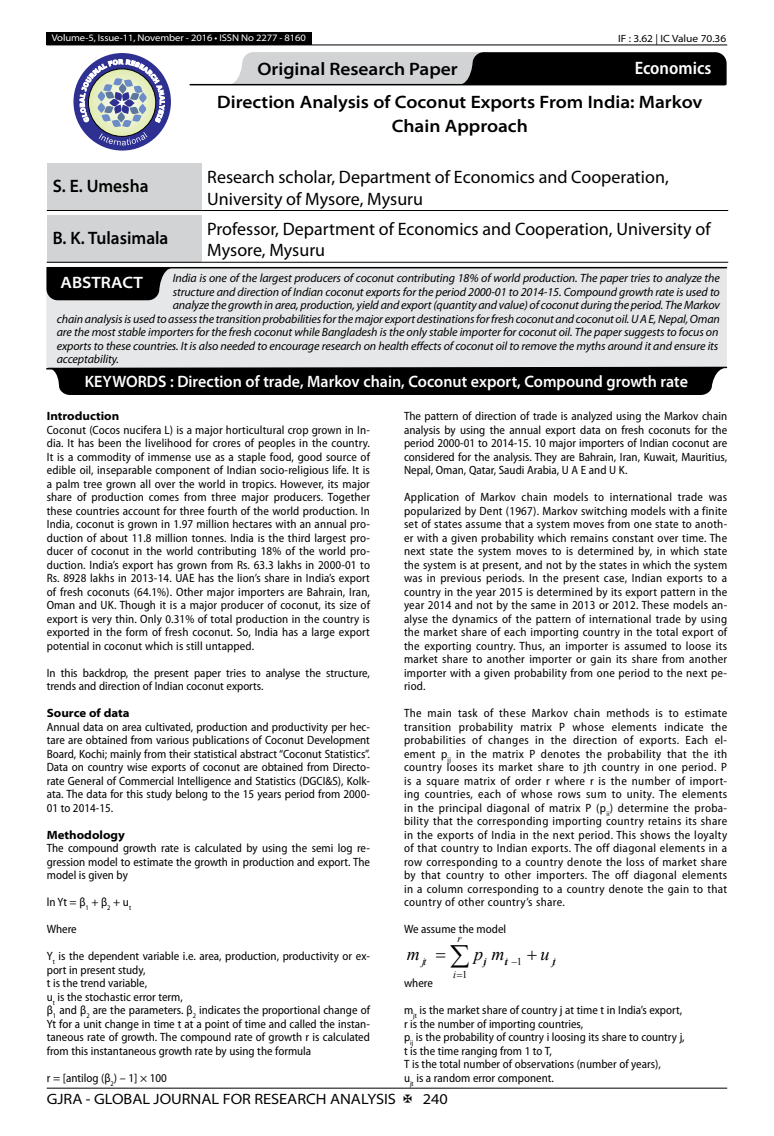
<style>
.page{position:relative;width:774px;height:1136px;background:#fff}
.page>*{position:absolute;margin:0;border:0;box-sizing:border-box;transform-origin:0 0}
.t1{font:18px/21.6px "Myriad Pro";color:#000}
.t2{font:600 semi-expanded 18px/23.4px "Myriad Pro";color:#000;text-align:center}
.t3{font:600 semi-expanded 18px "Myriad Pro";color:#000;scale:.9 1}
.t4{font:600 semi-condensed 18px "Myriad Pro";color:#fff}
.t5{font:600 semi-expanded 16.5px "Myriad Pro";color:#fff;scale:.9 1}
.t6{font:600 semi-expanded 16.5px "Myriad Pro";color:#fff}
.t7{font:semi-expanded 15px "Myriad Pro";color:#000}
.t8{font:semi-condensed 12px/13.5px "Myriad Pro";color:#000;text-align:justify}
.t9{font:italic 12px "Myriad Pro";letter-spacing:-.01em;color:#000}
.t10{font:700 semi-expanded 12px "Myriad Pro";color:#000}
.t11{font:semi-expanded 10.5px "Myriad Pro";color:#000}
.t12{font:italic 10.5px "Times New Roman";color:#000}
.t13{font:10.5px "Times New Roman";color:#000}
.t14{font:semi-expanded 9.75px "Myriad Pro";letter-spacing:-.01em;color:#fff}
.s1{font-style:normal}
</style>
<div class="page">
<hr style="left:47px;top:1087px;width:680px;height:1px;background:#000">
<div style="left:47px;top:32px;width:265px;height:13px;background:#000"></div>
<hr style="left:47px;top:45px;width:680px;height:1px;background:#000">
<svg style="left:229px;top:52px;width:498px;height:33px;background:#686969"></svg>
<div style="left:73px;top:53px;width:98px;height:97px;background:#2e3092;border-radius:50%"></div>
<svg style="left:80px;top:59px;width:85px;height:86px"></svg>
<div style="left:47px;top:163px;width:154px;height:47px;background:#d1d3d4"></div>
<hr style="left:47px;top:210px;width:154px;height:1px;background:#000">
<hr style="left:201px;top:210px;width:527px;height:1px;background:#000">
<div style="left:47px;top:215px;width:154px;height:47px;background:#d1d3d4"></div>
<hr style="left:47px;top:262px;width:154px;height:1px;background:#000">
<hr style="left:201px;top:262px;width:527px;height:1px;background:#000">
<div style="left:46px;top:267px;width:681px;height:99px;background:#e6e7e8"></div>
<hr style="left:47px;top:267px;width:679px;height:1px;background:#000">
<svg style="left:46px;top:268px;width:127px;height:32px;background:#181818"></svg>
<svg style="left:46px;top:366px;width:682px;height:29px;background:#131313"></svg>
<hr style="left:190px;top:84px;width:535px;height:1px;background:#000">
<p class="t14" style="left:52px;top:32px;width:256px">Volume-5, Issue-11, November - 2016 • ISSN No 2277 - 8160</p>
<p class="t11" style="left:618px;top:32px;width:110px">IF : 3.62 | IC Value 70.36</p>
<h1 class="t2" style="left:257px;top:58px;width:202px">Original Research Paper</h1>
<h1 class="t4" style="left:635px;top:58px;width:78px">Economics</h1>
<h1 class="t2" style="left:217px;top:91px;width:487px">Direction Analysis of Coconut Exports From India: Markov<br>Chain Approach</h1>
<h1 class="t3" style="left:53px;top:176px;width:108px">S. E. Umesha</h1>
<h1 class="t1" style="left:207px;top:166px;width:463px">Research scholar, Department of Economics and Cooperation,<br>University of Mysore, Mysuru</h1>
<h1 class="t3" style="left:53px;top:228px;width:130px">B. K. Tulasimala</h1>
<h1 class="t1" style="left:207px;top:218px;width:505px">Professor, Department of Economics and Cooperation, University of<br>Mysore, Mysuru</h1>
<p class="t9" style="left:173px;top:272px;width:549px">India is one of the largest producers of coconut contributing 18% of world production. The paper tries to analyze the</p>
<p class="t9" style="left:173px;top:285px;width:548px">structure and direction of Indian coconut exports for the period 2000-01 to 2014-15. Compound growth rate is used to</p>
<p class="t9" style="left:173px;top:299px;width:549px">analyze the growth in area, production, yield and export (quantity and value) of coconut during the period. The Markov</p>
<p class="t9" style="left:57px;top:312px;width:665px">chain analysis is used to assess the transition probabilities for the major export destinations for fresh coconut and coconut oil. U A E, Nepal, Oman</p>
<p class="t9" style="left:57px;top:326px;width:663px">are the most stable importers for the fresh coconut while Bangladesh is the only stable importer for coconut oil. The paper suggests to focus on</p>
<p class="t9" style="left:57px;top:339px;width:663px">exports to these countries. It is also needed to encourage research on health effects of coconut oil to remove the myths around it and ensure its</p>
<p class="t9" style="left:57px;top:353px;width:64px">acceptability.</p>
<h2 class="t6" style="left:60px;top:273px;width:84px">ABSTRACT</h2>
<h2 class="t5" style="left:85px;top:372px;width:671px">KEYWORDS : Direction of trade, Markov chain, Coconut export, Compound growth rate</h2>
<p class="t10" style="left:47px;top:409px;width:74px">Introduction</p>
<p class="t8" style="left:47px;top:423px;width:325px">Coconut (Cocos nucifera L) is a major horticultural crop grown in In&shy;dia. It has been the livelihood for crores of peoples in the country.<br>It is a commodity of immense use as a staple food, good source of edible oil, inseparable component of Indian socio-religious life. It is a palm tree grown all over the world in tropics. However, its major share of production comes from three major producers. Together these countries account for three fourth of the world production. In India, coconut is grown in 1.97 million hectares with an annual pro&shy;duction of about 11.8 million tonnes. India is the third largest pro&shy;ducer of coconut in the world contributing 18% of the world pro&shy;duction. India’s export has grown from Rs. 63.3 lakhs in 2000-01 to Rs. 8928 lakhs in 2013-14. UAE has the lion’s share in India’s export of fresh coconuts (64.1%). Other major importers are Bahrain, Iran, Oman and UK. Though it is a major producer of coconut, its size of export is very thin. Only 0.31% of total production in the country is exported in the form of fresh coconut. So, India has a large export potential in coconut which is still untapped.</p>
<p class="t8" style="left:47px;top:666px;width:325px">In this backdrop, the present paper tries to analyse the structure, trends and direction of Indian coconut exports.</p>
<p class="t10" style="left:47px;top:706px;width:84px">Source of data</p>
<p class="t8" style="left:47px;top:720px;width:325px">Annual data on area cultivated, production and productivity per hec&shy;tare are obtained from various publications of Coconut Development Board, Kochi; mainly from their statistical abstract “Coconut Statistics”.<br>Data on country wise exports of coconut are obtained from Directo&shy;rate General of Commercial Intelligence and Statistics (DGCI&amp;S), Kolk&shy;ata. The data for this study belong to the 15 years period from 2000- 01 to 2014-15.</p>
<p class="t10" style="left:47px;top:827px;width:80px">Methodology</p>
<p class="t8" style="left:47px;top:841px;width:325px">The compound growth rate is calculated by using the semi log re&shy;gression model to estimate the growth in production and export. The model is given by</p>
<p class="t8" style="left:47px;top:895px;width:86px">ln Yt = β<sub>1</sub> + β<sub>2</sub> + u<sub>t</sub></p>
<p class="t8" style="left:47px;top:922px;width:32px">Where</p>
<p class="t8" style="left:47px;top:949px;width:325px;text-align:left">Y<sub>t</sub> is the dependent variable i.e. area, production, productivity or ex&shy;port in present study,<br>t is the trend variable,<br>u<sub>t</sub> is the stochastic error term,<br>β<sub>1</sub> and β<sub>2</sub> are the parameters. β<sub>2</sub> indicates the proportional change of Yt for a unit change in time t at a point of time and called the instan&shy;taneous rate of growth. The compound rate of growth r is calculated from this instantaneous growth rate by using the formula</p>
<p class="t8" style="left:47px;top:1071px;width:122px">r = [antilog (β<sub>2</sub>) – 1] × 100</p>
<p class="t8" style="left:404px;top:409px;width:325px">The pattern of direction of trade is analyzed using the Markov chain analysis by using the annual export data on fresh coconuts for the period 2000-01 to 2014-15. 10 major importers of Indian coconut are considered for the analysis. They are Bahrain, Iran, Kuwait, Mauritius, Nepal, Oman, Qatar, Saudi Arabia, U A E and U K.</p>
<p class="t8" style="left:404px;top:490px;width:325px">Application of Markov chain models to international trade was popularized by Dent (1967). Markov switching models with a finite set of states assume that a system moves from one state to anoth&shy;er with a given probability which remains constant over time. The next state the system moves to is determined by, in which state the system is at present, and not by the states in which the system was in previous periods. In the present case, Indian exports to a country in the year 2015 is determined by its export pattern in the year 2014 and not by the same in 2013 or 2012. These models an&shy;alyse the dynamics of the pattern of international trade by using the market share of each importing country in the total export of the exporting country. Thus, an importer is assumed to loose its market share to another importer or gain its share from another importer with a given probability from one period to the next pe&shy;riod.</p>
<p class="t8" style="left:404px;top:706px;width:325px">The main task of these Markov chain methods is to estimate transition probability matrix P whose elements indicate the probabilities of changes in the direction of exports. Each el&shy;ement p<sub>ij</sub> in the matrix P denotes the probability that the ith country looses its market share to jth country in one period. P is a square matrix of order r where r is the number of import&shy;ing countries, each of whose rows sum to unity. The elements in the principal diagonal of matrix P (p<sub>ii</sub>) determine the proba&shy;bility that the corresponding importing country retains its share in the exports of India in the next period. This shows the loyalty of that country to Indian exports. The off diagonal elements in a row corresponding to a country denote the loss of market share by that country to other importers. The off diagonal elements in a column corresponding to a country denote the gain to that country of other country’s share.</p>
<p class="t8" style="left:404px;top:922px;width:104px">We assume the model</p>
<p class="t12" style="left:474px;top:954px;width:49px"><sup>p</sup>ij <sup>m</sup>it −<span class="s1">1</span></p>
<p class="t12" style="left:457px;top:931px;width:6px">r</p>
<p class="t12" style="left:407px;top:954px;width:21px"><sup>m</sup> jt</p>
<p class="t12" style="left:540px;top:954px;width:17px"><sup>u</sup> jt</p>
<p class="t13" style="left:462px;top:966px;width:7px">1</p>
<p class="t8" style="left:404px;top:976px;width:30px">where</p>
<p class="t8" style="left:404px;top:1003px;width:282px;text-align:left">m<sub>jt</sub> is the market share of country j at time t in India’s export, r is the number of importing countries,<br>p<sub>ij</sub> is the probability of country i loosing its share to country j, t is the time ranging from 1 to T,<br>T is the total number of observations (number of years),<br>u<sub>jt</sub> is a random error component.</p>
<p class="t12" style="left:453px;top:966px;width:4px">i</p>
<p class="t7" style="left:47px;top:1090px;width:351px">GJRA - GLOBAL JOURNAL FOR RESEARCH ANALYSIS</p>
<p class="t7" style="left:423px;top:1090px;width:27px">240</p>
</div>
